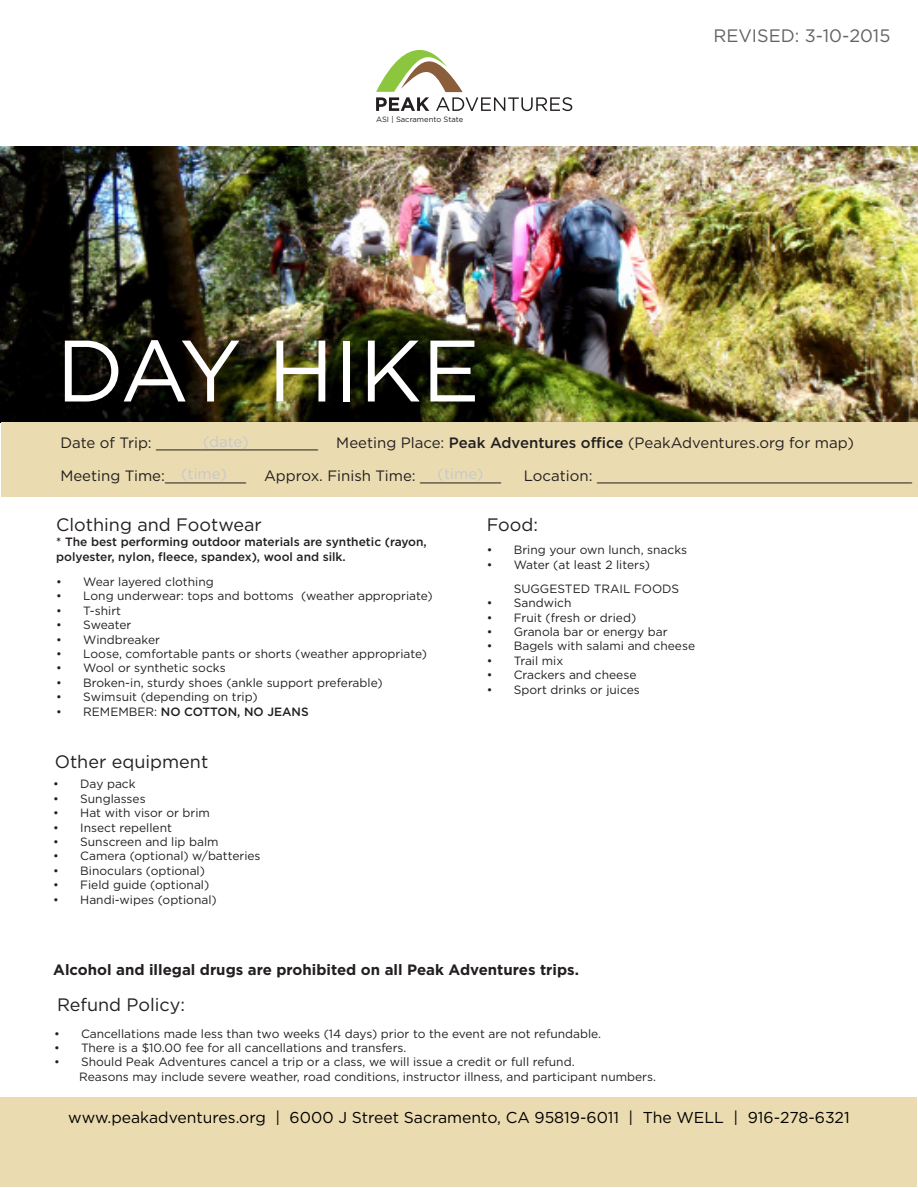
<style>
.page{position:relative;width:918px;height:1188px;background:#fff}
.page>*{position:absolute;margin:0;border:0;box-sizing:border-box;transform-origin:0 0}
.t1{font:87px "Gotham HTF";color:#fff}
.t2{font:18px "Gotham HTF";color:#231f20}
.t3{font:18px "Gotham HTF";color:#636366}
.t4{font:15.75px "Gotham HTF";color:#000}
.t5{font:15px "Gotham HTF";color:#231f20}
.t6{font:700 15px "Gotham HTF";color:#231f20}
.t7{font:15px "Gotham HTF";color:#c7c8ca}
.t8{font:12px/24px "Gotham HTF";color:#231f20}
.t9{font:500 12px/15px "Gotham HTF";color:#231f20}
.t10{font:7.65px "Gotham";color:#231f20}
.s1{font-weight:500}
.s2{font-weight:400}
</style>
<div class="page">
<img style="left:0;top:146px;width:918px;height:276px">
<div style="left:1px;top:1097px;width:916px;height:90px;background:#eadbb0"></div>
<svg style="left:376px;top:50px;width:196px;height:61px"></svg>
<div style="left:1px;top:422px;width:917px;height:75px;background:#eadbb0"></div>
<p class="t10" style="left:376px;top:115px;width:89px">ASI | Sacramento State</p>
<p class="t1" style="left:56px;top:323px;width:425px">DAY HIKE</p>
<p class="t3" style="left:713px;top:26px;width:178px">REVISED: 3-10-2015</p>
<p class="t7" style="left:203px;top:433px;width:47px">(date)</p>
<p class="t7" style="left:181px;top:465px;width:47px">(time)</p>
<p class="t7" style="left:438px;top:465px;width:47px">(time)</p>
<p class="t5" style="left:60px;top:435px;width:795px">Date of Trip: __________________ Meeting Place: <span class="s1">Peak Adventures office</span> (PeakAdventures.org for map)</p>
<p class="t5" style="left:60px;top:468px;width:442px">Meeting Time:_________ Approx. Finish Time: _________</p>
<p class="t5" style="left:524px;top:468px;width:390px">Location: ___________________________________</p>
<p class="t2" style="left:56px;top:515px;width:207px">Clothing and Footwear</p>
<p class="t9" style="left:56px;top:534px;width:372px">* The best performing outdoor materials are synthetic (rayon, polyester, nylon, fleece, spandex), wool and silk.</p>
<p class="t8" style="left:56px;top:570px;width:159px">• Wear layered clothing</p>
<p class="t8" style="left:56px;top:584px;width:378px">• Long underwear: tops and bottoms (weather appropriate)</p>
<p class="t8" style="left:56px;top:598px;width:66px">• T-shirt</p>
<p class="t8" style="left:56px;top:613px;width:77px">• Sweater</p>
<p class="t8" style="left:56px;top:627px;width:105px">• Windbreaker</p>
<p class="t8" style="left:56px;top:642px;width:372px">• Loose, comfortable pants or shorts (weather appropriate)</p>
<p class="t8" style="left:56px;top:656px;width:171px">• Wool or synthetic socks</p>
<p class="t8" style="left:56px;top:670px;width:328px">• Broken-in, sturdy shoes (ankle support preferable)</p>
<p class="t8" style="left:56px;top:685px;width:203px">• Swimsuit (depending on trip)</p>
<p class="t9" style="left:56px;top:704px;width:254px"><span class="s2">• REMEMBER:</span> NO COTTON, NO JEANS</p>
<p class="t2" style="left:55px;top:752px;width:155px">Other equipment</p>
<p class="t8" style="left:53px;top:772px;width:84px">• Day pack</p>
<p class="t8" style="left:53px;top:786px;width:94px">• Sunglasses</p>
<p class="t8" style="left:53px;top:801px;width:158px">• Hat with visor or brim</p>
<p class="t8" style="left:53px;top:815px;width:120px">• Insect repellent</p>
<p class="t8" style="left:53px;top:830px;width:167px">• Sunscreen and lip balm</p>
<p class="t8" style="left:53px;top:844px;width:209px">• Camera (optional) w/batteries</p>
<p class="t8" style="left:53px;top:858px;width:153px">• Binoculars (optional)</p>
<p class="t8" style="left:53px;top:873px;width:158px">• Field guide (optional)</p>
<p class="t8" style="left:53px;top:887px;width:165px">• Handi-wipes (optional)</p>
<p class="t2" style="left:487px;top:515px;width:53px">Food:</p>
<p class="t8" style="left:487px;top:538px;width:202px">• Bring your own lunch, snacks</p>
<p class="t8" style="left:514px;top:552px;width:167px;text-indent:-27px">• Water (at least 2 liters)<br>SUGGESTED TRAIL FOODS</p>
<p class="t8" style="left:487px;top:591px;width:86px">• Sandwich</p>
<p class="t8" style="left:487px;top:605px;width:151px">• Fruit (fresh or dried)</p>
<p class="t8" style="left:487px;top:620px;width:182px">• Granola bar or energy bar</p>
<p class="t8" style="left:487px;top:634px;width:210px">• Bagels with salami and cheese</p>
<p class="t8" style="left:487px;top:648px;width:78px">• Trail mix</p>
<p class="t8" style="left:487px;top:663px;width:151px">• Crackers and cheese</p>
<p class="t8" style="left:487px;top:677px;width:155px">• Sport drinks or juices</p>
<p class="t6" style="left:53px;top:961px;width:527px">Alcohol and illegal drugs are prohibited on all Peak Adventures trips.</p>
<p class="t2" style="left:57px;top:995px;width:130px">Refund Policy:</p>
<p class="t8" style="left:54px;top:1021px;width:549px">• Cancellations made less than two weeks (14 days) prior to the event are not refundable.</p>
<p class="t8" style="left:54px;top:1036px;width:354px">• There is a $10.00 fee for all cancellations and transfers.</p>
<p class="t8" style="left:54px;top:1050px;width:522px">• Should Peak Adventures cancel a trip or a class, we will issue a credit or full refund.</p>
<p class="t8" style="left:79px;top:1064px;width:578px">Reasons may include severe weather, road conditions, instructor illness, and participant numbers.</p>
<p class="t4" style="left:68px;top:1109px;width:783px">www.peakadventures.org | 6000 J Street Sacramento, CA 95819-6011 | The WELL | 916-278-6321</p>
</div>
